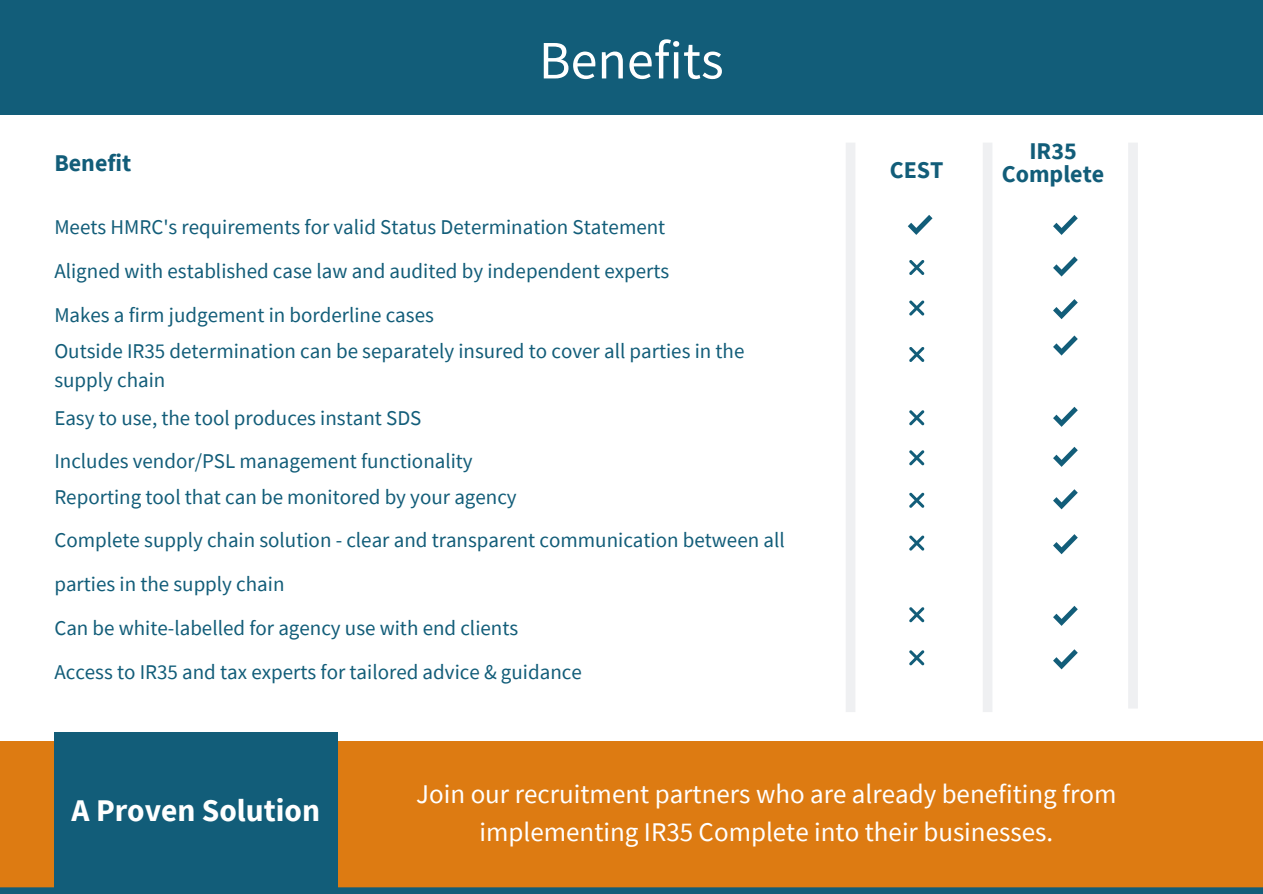
<style>
.page{position:relative;width:1263px;height:894px;background:#fff}
.page>*{position:absolute;margin:0;border:0;box-sizing:border-box;transform-origin:0 0}
.t1{font:54px "Source Sans Pro";color:#fff}
.t2{font:700 31.5px "Source Sans Pro";color:#fff}
.t3{font:27px/37px "Source Sans Pro";color:#fff;text-align:center}
.t4{font:700 24px/23.5px "Source Sans Pro";color:#125d79;text-align:center}
.t5{font:21px/43.8px "Source Sans Pro";color:#125d79}
</style>
<div class="page">
<div style="left:983px;top:143px;width:9px;height:568px;background:#eff0f2"></div>
<div style="left:846px;top:143px;width:9px;height:568px;background:#eff0f2"></div>
<div style="left:1128px;top:143px;width:10px;height:565px;background:#eff0f2"></div>
<svg style="left:1053px;top:215px;width:25px;height:20px"></svg>
<svg style="left:1053px;top:256px;width:25px;height:20px"></svg>
<svg style="left:1053px;top:299px;width:25px;height:20px"></svg>
<svg style="left:1053px;top:335px;width:25px;height:20px"></svg>
<svg style="left:1053px;top:406px;width:25px;height:20px"></svg>
<svg style="left:1053px;top:446px;width:25px;height:20px"></svg>
<svg style="left:1053px;top:489px;width:25px;height:20px"></svg>
<svg style="left:1053px;top:534px;width:25px;height:20px"></svg>
<svg style="left:909px;top:260px;width:15px;height:15px"></svg>
<svg style="left:909px;top:300px;width:15px;height:15px"></svg>
<svg style="left:909px;top:347px;width:15px;height:15px"></svg>
<svg style="left:909px;top:410px;width:15px;height:15px"></svg>
<svg style="left:909px;top:450px;width:15px;height:15px"></svg>
<svg style="left:909px;top:492px;width:15px;height:15px"></svg>
<svg style="left:909px;top:535px;width:15px;height:15px"></svg>
<svg style="left:908px;top:215px;width:24px;height:20px"></svg>
<div style="left:0;top:0;width:1263px;height:115px;background:#125d79"></div>
<svg style="left:909px;top:607px;width:15px;height:15px"></svg>
<svg style="left:1053px;top:606px;width:25px;height:19px"></svg>
<div style="left:0;top:741px;width:1263px;height:152px;background:#dd7b12"></div>
<svg style="left:909px;top:650px;width:15px;height:15px"></svg>
<svg style="left:1053px;top:649px;width:25px;height:20px"></svg>
<svg style="left:0;top:887px;width:1263px;height:6px;background:#1d5e73"></svg>
<div style="left:54px;top:731px;width:284px;height:162px;background:#125d79"></div>
<p class="t4" style="left:54px;top:151px;width:79px">Benefit</p>
<h1 class="t1" style="left:539px;top:25px;width:186px">Benefits</h1>
<p class="t5" style="left:54px;top:205px;width:616px">Meets HMRC's requirements for valid Status Determination Statement<br>Aligned with established case law and audited by independent experts<br>Makes a firm judgement in borderline cases</p>
<p class="t5" style="left:54px;top:336px;width:692px;line-height:29.2px">Outside IR35 determination can be separately insured to cover all parties in the supply chain</p>
<p class="t5" style="left:54px;top:395px;width:420px">Easy to use, the tool produces instant SDS<br>Includes vendor/PSL management functionality</p>
<p class="t5" style="left:54px;top:475px;width:464px">Reporting tool that can be monitored by your agency</p>
<p class="t5" style="left:54px;top:517px;width:732px">Complete supply chain solution - clear and transparent communication between all parties in the supply chain<br>Can be white-labelled for agency use with end clients<br>Access to IR35 and tax experts for tailored advice &amp; guidance</p>
<p class="t4" style="left:890px;top:158px;width:55px">CEST</p>
<p class="t4" style="left:1002px;top:138px;width:104px">IR35<br>Complete</p>
<h2 class="t2" style="left:72px;top:789px;width:250px">A Proven Solution</h2>
<p class="t3" style="left:416px;top:775px;width:702px">Join our recruitment partners who are already benefiting from implementing IR35 Complete into their businesses.</p>
</div>
